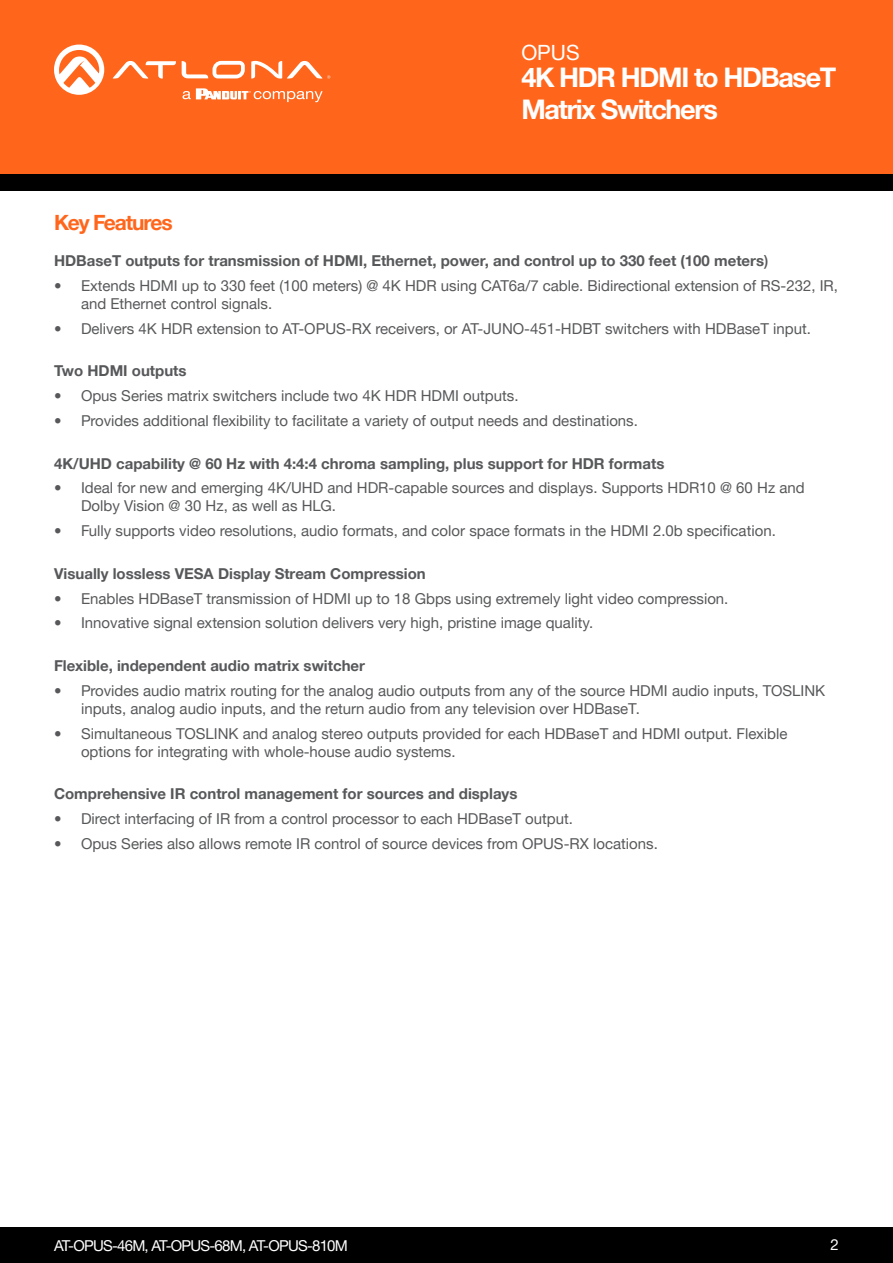
<style>
.page{position:relative;width:893px;height:1263px;background:#fff}
.page>*{position:absolute;margin:0;border:0;box-sizing:border-box;transform-origin:0 0}
.t1{font:700 27px/32.4px "Helvetica Neue LTW1 G";letter-spacing:-.05em;color:#fff}
.Product_Type_First_P{font:700 21px "Helvetica Neue LTW1 G";letter-spacing:-.05em;color:#ff661c}
.t2{font:21px "Helvetica Neue LTW1 G";color:#fff}
.t3{font:15px/18px "Helvetica Neue LTW1 G";color:#57585a}
.General_Text_Bold_Wa{font:700 15px "Helvetica Neue LTW1 G";color:#57585a}
.Bullets{font:700 15px "Helvetica Neue LTW1 G";color:#57585a}
.t4{font:15px "Helvetica Neue LTW1 G";letter-spacing:-.05em;color:#fff}
.s1{font-weight:500}
</style>
<div class="page">
<div style="left:0;top:1227px;width:893px;height:36px;background:#000"></div>
<div style="left:0;top:0;width:893px;height:174px;background:#ff661c"></div>
<div style="left:0;top:174px;width:893px;height:17px;background:#000"></div>
<svg style="left:182px;top:61px;width:63px;height:17px"></svg>
<svg style="left:113px;top:61px;width:63px;height:18px"></svg>
<svg style="left:251px;top:61px;width:79px;height:18px"></svg>
<svg style="left:54px;top:45px;width:50px;height:50px"></svg>
<svg style="left:183px;top:88px;width:140px;height:14px"></svg>
<h2 class="t2" style="left:521px;top:39px;width:60px">OPUS</h2>
<h1 class="t1" style="left:521px;top:61px;width:317px">4K HDR HDMI to HDBaseT<br>Matrix Switchers</h1>
<p class="Product_Type_First_P" style="left:54px;top:209px;width:120px">Key Features</p>
<p class="General_Text_Bold_Wa" style="left:54px;top:251px;width:716px">HDBaseT outputs for transmission of HDMI, Ethernet, power, and control up to 330 feet (100 meters<span class="s1">)</span></p>
<p class="t3" style="left:81px;top:276px;width:758px;text-indent:-27px">• Extends HDMI up to 330 feet (100 meters) @ 4K HDR using CAT6a/7 cable. Bidirectional extension of RS-232, IR, and Ethernet control signals.</p>
<p class="t3" style="left:54px;top:319px;width:758px">• Delivers 4K HDR extension to AT-OPUS-RX receivers, or AT-JUNO-451-HDBT switchers with HDBaseT input.</p>
<p class="General_Text_Bold_Wa" style="left:54px;top:362px;width:134px">Two HDMI outputs</p>
<p class="t3" style="left:54px;top:387px;width:466px">• Opus Series matrix switchers include two 4K HDR HDMI outputs.</p>
<p class="t3" style="left:54px;top:411px;width:585px">• Provides additional flexibility to facilitate a variety of output needs and destinations.</p>
<p class="General_Text_Bold_Wa" style="left:54px;top:454px;width:612px">4K/UHD capability @ 60 Hz with 4:4:4 chroma sampling, plus support for HDR formats</p>
<p class="t3" style="left:81px;top:479px;width:725px;text-indent:-27px">• Ideal for new and emerging 4K/UHD and HDR-capable sources and displays. Supports HDR10 @ 60 Hz and<br>Dolby Vision @ 30 Hz, as well as HLG.</p>
<p class="t3" style="left:54px;top:522px;width:723px">• Fully supports video resolutions, audio formats, and color space formats in the HDMI 2.0b specification.</p>
<p class="Bullets" style="left:54px;top:564px;width:373px">Visually lossless VESA Display Stream Compression</p>
<p class="t3" style="left:54px;top:589px;width:676px">• Enables HDBaseT transmission of HDMI up to 18 Gbps using extremely light video compression.</p>
<p class="t3" style="left:54px;top:614px;width:541px">• Innovative signal extension solution delivers very high, pristine image quality.</p>
<p class="General_Text_Bold_Wa" style="left:54px;top:656px;width:312px">Flexible, independent audio matrix switcher</p>
<p class="t3" style="left:81px;top:681px;width:746px;text-indent:-27px">• Provides audio matrix routing for the analog audio outputs from any of the source HDMI audio inputs, TOSLINK inputs, analog audio inputs, and the return audio from any television over HDBaseT.</p>
<p class="t3" style="left:81px;top:724px;width:708px;text-indent:-27px">• Simultaneous TOSLINK and analog stereo outputs provided for each HDBaseT and HDMI output. Flexible options for integrating with whole-house audio systems.</p>
<p class="General_Text_Bold_Wa" style="left:54px;top:785px;width:465px">Comprehensive IR control management for sources and displays</p>
<p class="t3" style="left:54px;top:810px;width:520px">• Direct interfacing of IR from a control processor to each HDBaseT output.</p>
<p class="t3" style="left:54px;top:834px;width:605px">• Opus Series also allows remote IR control of source devices from OPUS-RX locations.</p>
<p class="t4" style="left:54px;top:1236px;width:295px">AT-OPUS-46M, AT-OPUS-68M, AT-OPUS-810M</p>
<p class="t4" style="left:831px;top:1235px;width:10px">2</p>
</div>
